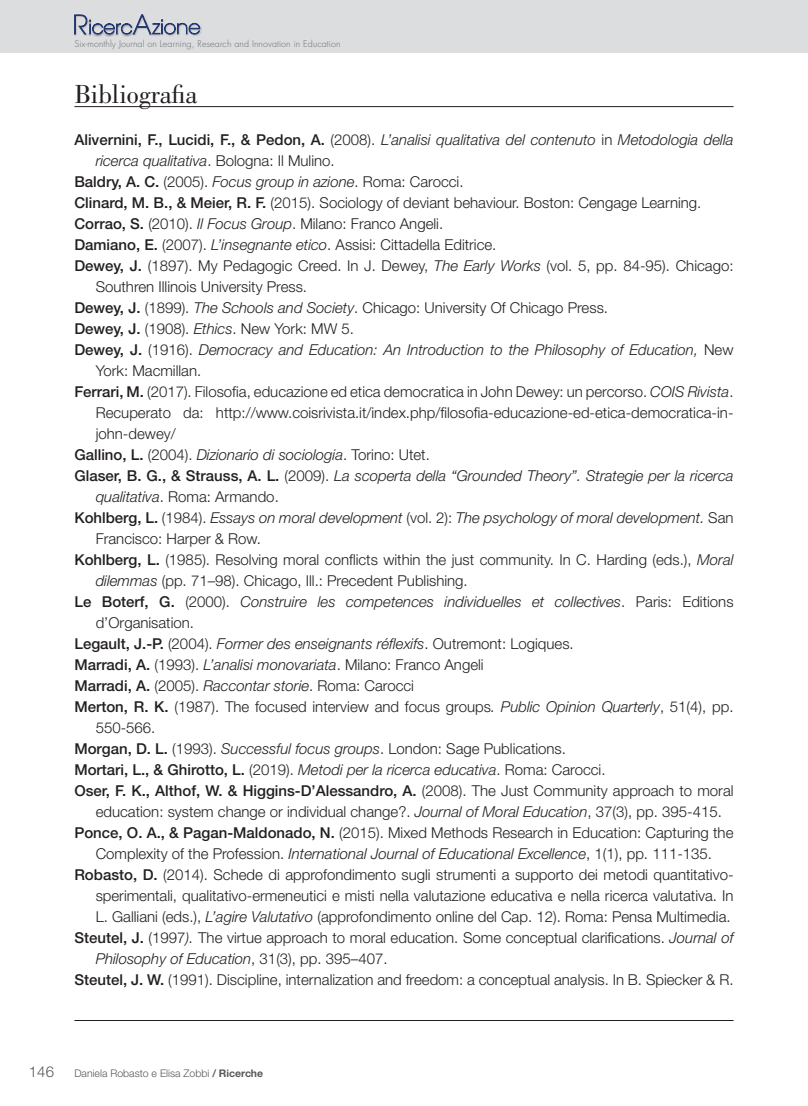
<style>
.page{position:relative;width:808px;height:1106px;background:#fff}
.page>*{position:absolute;margin:0;border:0;box-sizing:border-box;transform-origin:0 0}
.t1{font:27px "Bodoni";color:#231f20}
.t2{font:300 15px "Helvetica Neue LT";color:#231f20}
.t3{font:italic 300 15px "Helvetica Neue LT";color:#231f20}
.t4{font:500 15px "Helvetica Neue LT";color:#231f20}
.t5{font:300 15px "Helvetica Neue CE";color:#57585a}
.t6{font:300 10.5px "Helvetica Neue CE";color:#57585a}
.t7{font:300 9px "Futura";letter-spacing:.01em;color:#6c6d70}
.s1{font-weight:500;font-style:normal}
.s2{font-style:normal}
.s3{font-weight:500}
.s4{font-style:italic}
.s5{font-weight:300}
.s6{font-weight:700}
</style>
<div class="page">
<div style="left:0;top:0;width:808px;height:53px;background:#dcdddf"></div>
<hr style="left:74px;top:1020px;width:659px;height:1px;background:#231f20">
<div style="left:72px;top:14px;width:18px;height:23px;background:#231f20;opacity:.3"></div>
<div style="left:87px;top:18px;width:48px;height:19px;background:#231f20;opacity:.5"></div>
<div style="left:131px;top:13px;width:23px;height:24px;background:#231f20;opacity:.3"></div>
<div style="left:150px;top:18px;width:53px;height:19px;background:#231f20;opacity:.3"></div>
<svg style="left:74px;top:14px;width:126px;height:21px"></svg>
<hr style="left:74px;top:106px;width:659px;height:1px;background:#231f20">
<p class="t7" style="left:74px;top:38px;width:268px">Six-monthly Journal on Learning, Research and Innovation in Education</p>
<h1 class="t1" style="left:74px;top:79px;width:124px">Bibliografia</h1>
<p class="t3" style="left:74px;top:130px;width:661px"><span class="s1">Alivernini, F., Lucidi, F., &amp; Pedon, A.</span> <span class="s2">(2008).</span> L’analisi qualitativa del contenuto <span class="s2">in</span> Metodologia della</p>
<p class="t3" style="left:96px;top:151px;width:240px">ricerca qualitativa<span class="s2">. Bologna: Il Mulino.</span></p>
<p class="t2" style="left:74px;top:172px;width:391px"><span class="s3">Baldry, A. C.</span> (2005). <span class="s4">Focus group in azione</span>. Roma: Carocci.</p>
<p class="t2" style="left:74px;top:193px;width:628px"><span class="s3">Clinard, M. B., &amp; Meier, R. F.</span> (2015). Sociology of deviant behaviour. Boston: Cengage Learning.</p>
<p class="t2" style="left:74px;top:214px;width:370px"><span class="s3">Corrao, S.</span> (2010). <span class="s4">Il Focus Group</span>. Milano: Franco Angeli.</p>
<p class="t2" style="left:74px;top:235px;width:423px"><span class="s3">Damiano, E.</span> (2007). <span class="s4">L’insegnante etico</span>. Assisi: Cittadella Editrice.</p>
<p class="t2" style="left:74px;top:256px;width:661px"><span class="s3">Dewey, J.</span> (1897). My Pedagogic Creed. In J. Dewey, <span class="s4">The Early Works</span> (vol. 5, pp. 84-95). Chicago:</p>
<p class="t2" style="left:96px;top:277px;width:213px">Southren Illinois University Press.</p>
<p class="t2" style="left:74px;top:298px;width:535px"><span class="s3">Dewey, J.</span> (1899). <span class="s4">The Schools and Society</span>. Chicago: University Of Chicago Press.</p>
<p class="t2" style="left:74px;top:319px;width:281px"><span class="s3">Dewey, J.</span> (1908). <span class="s4">Ethics</span>. New York: MW 5.</p>
<p class="t3" style="left:74px;top:340px;width:661px"><span class="s1">Dewey, J.</span> <span class="s2">(1916).</span> Democracy and Education: An Introduction to the Philosophy of Education, <span class="s2">New</span></p>
<p class="t2" style="left:96px;top:361px;width:107px">York: Macmillan.</p>
<p class="t2" style="left:74px;top:382px;width:661px"><span class="s3">Ferrari, M.</span> (2017). Filosofia, educazione ed etica democratica in John Dewey: un percorso. <span class="s4">COIS Rivista</span>.</p>
<p class="t2" style="left:96px;top:403px;width:639px">Recuperato da: http://www.coisrivista.it/index.php/filosofia-educazione-ed-etica-democratica-in-</p>
<p class="t2" style="left:96px;top:424px;width:82px">john-dewey/</p>
<p class="t3" style="left:74px;top:445px;width:357px"><span class="s1">Gallino, L.</span> <span class="s2">(2004).</span> Dizionario di sociologia<span class="s2">. Torino: Utet.</span></p>
<p class="t3" style="left:74px;top:466px;width:661px"><span class="s1">Glaser, B. G., &amp; Strauss, A. L.</span> <span class="s2">(2009).</span> La scoperta della “Grounded Theory”. Strategie per la ricerca</p>
<p class="t2" style="left:96px;top:487px;width:185px"><span class="s4">qualitativa</span>. Roma: Armando.</p>
<p class="t3" style="left:74px;top:508px;width:661px"><span class="s1">Kohlberg, L.</span> <span class="s2">(1984).</span> Essays on moral development <span class="s2">(vol. 2):</span> The psychology of moral development. <span class="s2">San</span></p>
<p class="t2" style="left:96px;top:529px;width:167px">Francisco: Harper &amp; Row.</p>
<p class="t2" style="left:74px;top:550px;width:661px"><span class="s3">Kohlberg, L.</span> (1985). Resolving moral conflicts within the just community. In C. Harding (eds.), <span class="s4">Moral</span></p>
<p class="t2" style="left:96px;top:571px;width:374px"><span class="s4">dilemmas</span> (pp. 71–98). Chicago, Ill.: Precedent Publishing.</p>
<p class="t3" style="left:74px;top:592px;width:661px"><span class="s1">Le Boterf, G.</span> <span class="s2">(2000).</span> Construire les competences individuelles et collectives<span class="s2">. Paris: Editions</span></p>
<p class="t2" style="left:96px;top:613px;width:100px">d’Organisation.</p>
<p class="t3" style="left:74px;top:634px;width:501px"><span class="s1">Legault, J.-P.</span> <span class="s2">(2004).</span> Former des enseignants réflexifs<span class="s2">. Outremont: Logiques.</span></p>
<p class="t2" style="left:74px;top:655px;width:411px"><span class="s3">Marradi, A.</span> (1993). <span class="s4">L’analisi monovariata</span>. Milano: Franco Angeli</p>
<p class="t2" style="left:74px;top:676px;width:341px"><span class="s3">Marradi, A.</span> (2005). <span class="s4">Raccontar storie</span>. Roma: Carocci</p>
<p class="t2" style="left:74px;top:697px;width:661px"><span class="s3">Merton, R. K.</span> (1987). The focused interview and focus groups<span class="s4">. Public Opinion Quarterly</span>, 51(4), pp.</p>
<p class="t2" style="left:96px;top:718px;width:61px">550-566.</p>
<p class="t2" style="left:74px;top:739px;width:493px"><span class="s3">Morgan, D. L.</span> (1993). <span class="s4">Successful focus groups</span>. London: Sage Publications.</p>
<p class="t3" style="left:74px;top:760px;width:533px"><span class="s1">Mortari, L., &amp; Ghirotto, L.</span> <span class="s2">(2019).</span> Metodi per la ricerca educativa<span class="s2">. Roma: Carocci.</span></p>
<p class="t4" style="left:74px;top:781px;width:661px">Oser, F. K., Althof, W. &amp; Higgins-D’Alessandro, A. <span class="s5">(2008). The Just Community approach to moral</span></p>
<p class="t2" style="left:96px;top:802px;width:628px">education: system change or individual change?. <span class="s4">Journal of Moral Education</span>, 37(3), pp. 395-415.</p>
<p class="t2" style="left:74px;top:823px;width:660px"><span class="s3">Ponce, O. A., &amp; Pagan-Maldonado, N.</span> (2015). Mixed Methods Research in Education: Capturing the</p>
<p class="t2" style="left:96px;top:844px;width:618px">Complexity of the Profession. <span class="s4">International Journal of Educational Excellence</span>, 1(1), pp. 111-135.</p>
<p class="t2" style="left:74px;top:865px;width:661px"><span class="s3">Robasto, D.</span> (2014). Schede di approfondimento sugli strumenti a supporto dei metodi quantitativo-</p>
<p class="t2" style="left:96px;top:886px;width:639px">sperimentali, qualitativo-ermeneutici e misti nella valutazione educativa e nella ricerca valutativa. In</p>
<p class="t2" style="left:96px;top:907px;width:636px">L. Galliani (eds.), <span class="s4">L’agire Valutativo</span> (approfondimento online del Cap. 12). Roma: Pensa Multimedia.</p>
<p class="t2" style="left:74px;top:928px;width:661px"><span class="s3">Steutel, J.</span> (1997<span class="s4">).</span> The virtue approach to moral education. Some conceptual clarifications. <span class="s4">Journal of</span></p>
<p class="t3" style="left:96px;top:949px;width:293px">Philosophy of Education<span class="s2">, 31(3), pp. 395–407.</span></p>
<p class="t2" style="left:74px;top:970px;width:661px"><span class="s3">Steutel, J. W.</span> (1991). Discipline, internalization and freedom: a conceptual analysis. In B. Spiecker &amp; R.</p>
<p class="t5" style="left:29px;top:1062px;width:27px">146</p>
<p class="t6" style="left:74px;top:1067px;width:190px">Daniela Robasto e Elisa Zobbi <span class="s3">/</span> <span class="s6">Ricerche</span></p>
</div>
